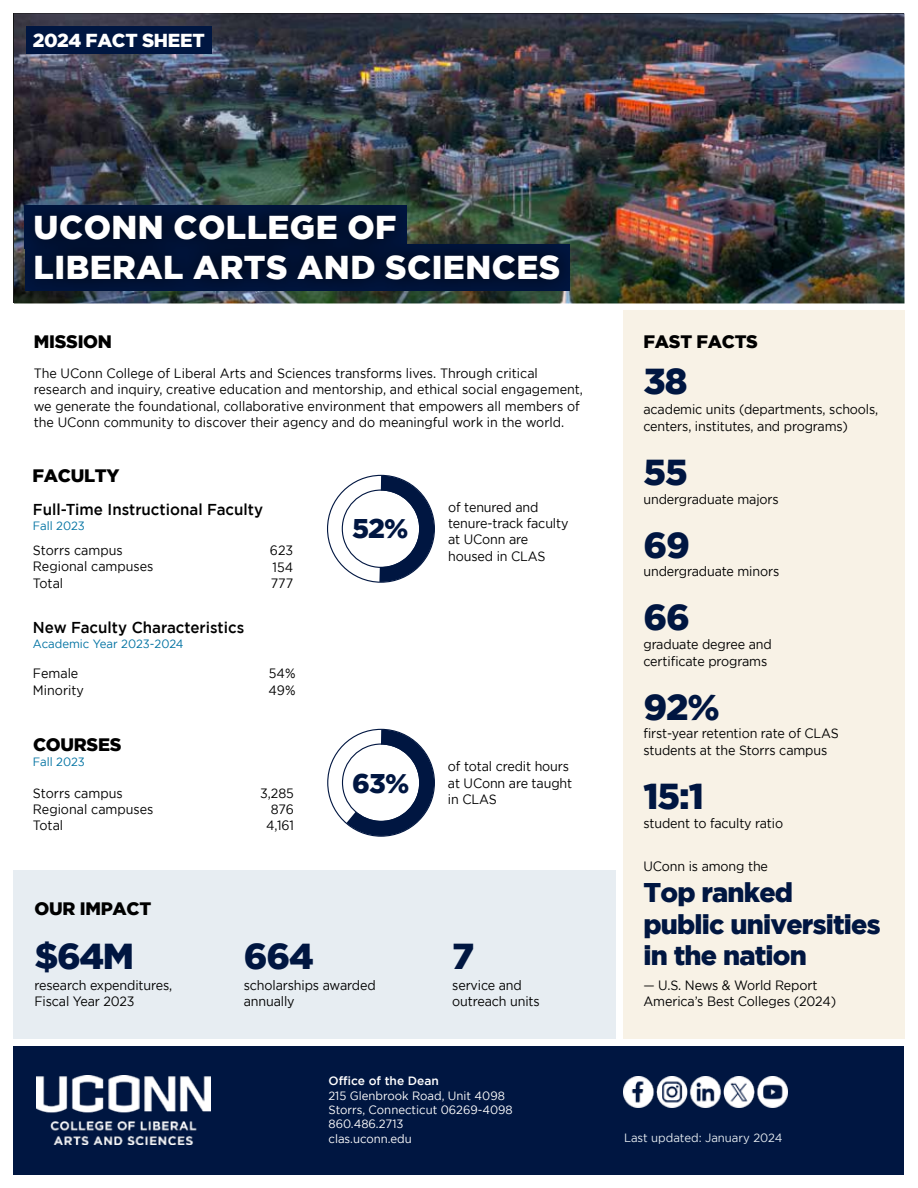
<style>
.page{position:relative;width:918px;height:1188px;background:#fff}
.page>*{position:absolute;margin:0;border:0;box-sizing:border-box;transform-origin:0 0}
.t1{font:900 36px "Gotham";letter-spacing:-.03em;color:#001641}
.t2{font:900 33px/39.6px "Gotham";letter-spacing:.015em;color:#fff}
.t3{font:900 27px/31.5px "Gotham";letter-spacing:-.03em;color:#001641}
.t4{font:900 18.75px "Gotham";letter-spacing:-.015em;color:#fff}
.t5{font:900 18px "Gotham";letter-spacing:-.015em;color:#000}
.t6{font:500 15.75px "Gotham";color:#000;scale:.96 1}
.t7{font:13.5px/16.2px "Gotham";letter-spacing:-.01em;color:#000;scale:.93 1}
.t8{font:12px/14.4px "Gotham";color:#fff;scale:.95 1}
.t9{font:12px "Gotham";color:#0072a2;scale:.95 1}
.t10{font:12px "Gotham";color:#e7edf2;scale:.95 1}
.s1{font-weight:500}
</style>
<div class="page">
<div style="left:14px;top:1046px;width:890px;height:128px;background:#001641"></div>
<img style="left:623px;top:1076px;width:164px;height:31px">
<img style="left:14px;top:14px;width:890px;height:289px">
<div style="left:623px;top:310px;width:281px;height:729px;background:#f8f2e6"></div>
<div style="left:14px;top:871px;width:602px;height:168px;background:#e7edf2"></div>
<img style="left:36px;top:1076px;width:174px;height:68px">
<svg style="left:327px;top:728px;width:108px;height:109px"></svg>
<svg style="left:327px;top:474px;width:108px;height:109px"></svg>
<div style="left:0;top:0;width:254px;height:98px;background:#fff;opacity:.2"></div>
<div style="left:26px;top:26px;width:186px;height:28px;background:#001641"></div>
<div style="left:0;top:160px;width:614px;height:175px;background:#fff;opacity:.2"></div>
<svg style="left:13px;top:193px;width:568px;height:108px;fill:#001231"></svg>
<h1 class="t4" style="left:33px;top:29px;width:173px">2024 FACT SHEET</h1>
<p class="t2" style="left:34px;top:207px;width:528px">UCONN COLLEGE OF<br>LIBERAL ARTS AND SCIENCES</p>
<h2 class="t5" style="left:34px;top:331px;width:80px">MISSION</h2>
<p class="t7" style="left:34px;top:365px;width:592px">The UConn College of Liberal Arts and Sciences transforms lives. Through critical research and inquiry, creative education and mentorship, and ethical social engagement, we generate the foundational, collaborative environment that empowers all members of the UConn community to discover their agency and do meaningful work in the world.</p>
<h2 class="t5" style="left:33px;top:465px;width:89px">FACULTY</h2>
<h3 class="t6" style="left:33px;top:500px;width:241px">Full-Time Instructional Faculty</h3>
<p class="t9" style="left:33px;top:519px;width:56px">Fall 2023</p>
<p class="t7" style="left:33px;top:542px;width:98px">Storrs campus</p>
<p class="t7" style="left:270px;top:542px;width:27px">623</p>
<p class="t7" style="left:33px;top:558px;width:131px">Regional campuses</p>
<p class="t7" style="left:273px;top:559px;width:24px">154</p>
<p class="t7" style="left:33px;top:575px;width:34px">Total</p>
<p class="t7" style="left:271px;top:575px;width:26px">777</p>
<h3 class="t6" style="left:33px;top:619px;width:222px">New Faculty Characteristics</h3>
<p class="t9" style="left:33px;top:637px;width:160px">Academic Year 2023-2024</p>
<p class="t7" style="left:33px;top:665px;width:50px">Female</p>
<p class="t7" style="left:269px;top:665px;width:30px">54%</p>
<p class="t7" style="left:33px;top:681px;width:56px">Minority</p>
<p class="t7" style="left:269px;top:681px;width:30px">49%</p>
<h2 class="t5" style="left:33px;top:734px;width:90px">COURSES</h2>
<p class="t9" style="left:33px;top:755px;width:56px">Fall 2023</p>
<p class="t7" style="left:33px;top:784px;width:98px">Storrs campus</p>
<p class="t7" style="left:260px;top:784px;width:38px">3,285</p>
<p class="t7" style="left:33px;top:801px;width:131px">Regional campuses</p>
<p class="t7" style="left:271px;top:801px;width:26px">876</p>
<p class="t7" style="left:33px;top:817px;width:34px">Total</p>
<p class="t7" style="left:266px;top:817px;width:31px">4,161</p>
<h2 class="t5" style="left:35px;top:898px;width:118px">OUR IMPACT</h2>
<p class="t7" style="left:448px;top:499px;width:99px">of tenured and</p>
<p class="t3" style="left:352px;top:512px;width:58px">52%</p>
<p class="t7" style="left:448px;top:515px;width:131px">tenure-track faculty at UConn are housed in CLAS</p>
<p class="t7" style="left:448px;top:758px;width:132px">of total credit hours</p>
<p class="t3" style="left:352px;top:768px;width:59px">63%</p>
<p class="t7" style="left:448px;top:775px;width:135px">at UConn are taught in CLAS</p>
<p class="t1" style="left:34px;top:936px;width:101px">$64M</p>
<p class="t7" style="left:34px;top:977px;width:150px">research expenditures,<br>Fiscal Year 2023</p>
<p class="t1" style="left:244px;top:936px;width:72px">664</p>
<p class="t7" style="left:244px;top:977px;width:143px">scholarships awarded annually</p>
<p class="t1" style="left:452px;top:936px;width:24px">7</p>
<p class="t7" style="left:452px;top:977px;width:96px">service and outreach units</p>
<p class="t8" style="left:328px;top:1074px;width:195px"><span class="s1">Office of the Dean<br></span>215 Glenbrook Road, Unit 4098<br>Storrs, Connecticut 06269-4098<br>860.486.2713<br>clas.uconn.edu</p>
<h2 class="t5" style="left:644px;top:331px;width:116px">FAST FACTS</h2>
<p class="t1" style="left:643px;top:360px;width:45px">38</p>
<p class="t7" style="left:643px;top:401px;width:254px">academic units (departments, schools, centers, institutes, and programs)</p>
<p class="t1" style="left:643px;top:451px;width:46px">55</p>
<p class="t7" style="left:643px;top:490px;width:147px">undergraduate majors</p>
<p class="t1" style="left:643px;top:524px;width:48px">69</p>
<p class="t7" style="left:643px;top:563px;width:148px">undergraduate minors</p>
<p class="t1" style="left:643px;top:597px;width:48px">66</p>
<p class="t7" style="left:643px;top:636px;width:140px">graduate degree and certificate programs</p>
<p class="t1" style="left:643px;top:686px;width:78px">92%</p>
<p class="t7" style="left:643px;top:725px;width:212px">first-year retention rate of CLAS students at the Storrs campus</p>
<p class="t1" style="left:643px;top:775px;width:62px">15:1</p>
<p class="t7" style="left:643px;top:814px;width:152px">student to faculty ratio</p>
<p class="t7" style="left:643px;top:858px;width:135px">UConn is among the</p>
<p class="t3" style="left:643px;top:876px;width:239px">Top ranked public universities in the nation</p>
<p class="t7" style="left:643px;top:977px;width:209px">— U.S. News &amp; World Report<br>America’s Best Colleges (2024)</p>
<p class="t10" style="left:624px;top:1132px;width:168px">Last updated: January 2024</p>
</div>
